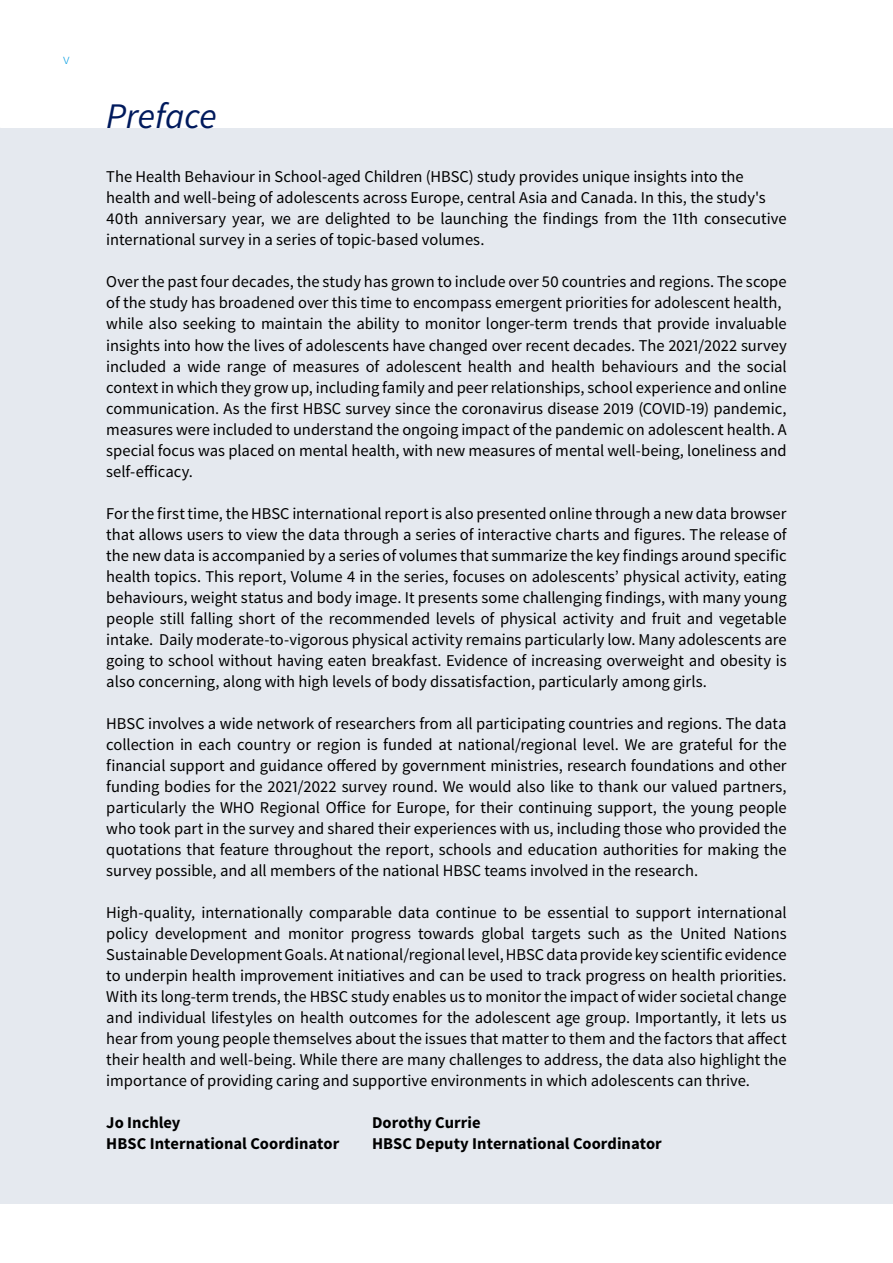
<style>
.page{position:relative;width:893px;height:1263px;background:#fff}
.page>*{position:absolute;margin:0;border:0;box-sizing:border-box;transform-origin:0 0}
.LEVEL_1{font:italic 36px "Source Sans Pro";letter-spacing:-.005em;color:#001a5d}
.Text_bodycopy{font:16.5px/21px "Source Sans Pro";color:#000;text-align:justify}
.Text_bodycopy-2{font:700 16.5px "Source Sans Pro";color:#000}
.t1{font:300 15px "Source Sans Pro";color:#009ce1}
</style>
<div class="page">
<div style="left:0;top:128px;width:893px;height:1075px;background:#e5e9ef"></div>
<p class="t1" style="left:63px;top:50px;width:8px">v</p>
<p class="LEVEL_1" style="left:106px;top:93px;width:112px">Preface</p>
<p class="Text_bodycopy" style="left:106px;top:167px;width:639px">The Health Behaviour in School-aged Children (HBSC) study provides unique insights into the</p>
<p class="Text_bodycopy" style="left:106px;top:188px;width:661px">health and well-being of adolescents across Europe, central Asia and Canada. In this, the study's</p>
<p class="Text_bodycopy" style="left:106px;top:209px;width:682px">40th anniversary year, we are delighted to be launching the findings from the 11th consecutive international survey in a series of topic-based volumes.</p>
<p class="Text_bodycopy" style="left:106px;top:272px;width:682px">Over the past four decades, the study has grown to include over 50 countries and regions. The scope</p>
<p class="Text_bodycopy" style="left:106px;top:293px;width:677px">of the study has broadened over this time to encompass emergent priorities for adolescent health,</p>
<p class="Text_bodycopy" style="left:106px;top:314px;width:682px">while also seeking to maintain the ability to monitor longer-term trends that provide invaluable insights into how the lives of adolescents have changed over recent decades. The 2021/2022 survey included a wide range of measures of adolescent health and health behaviours and the social context in which they grow up, including family and peer relationships, school experience and online communication. As the first HBSC survey since the coronavirus disease 2019 (COVID-19) pandemic, measures were included to understand the ongoing impact of the pandemic on adolescent health. A special focus was placed on mental health, with new measures of mental well-being, loneliness and self-efficacy.</p>
<p class="Text_bodycopy" style="left:106px;top:503px;width:682px">For the first time, the HBSC international report is also presented online through a new data browser that allows users to view the data through a series of interactive charts and figures. The release of the new data is accompanied by a series of volumes that summarize the key findings around specific health topics. This report, Volume 4 in the series, focuses on adolescents’ physical activity, eating behaviours, weight status and body image. It presents some challenging findings, with many young people still falling short of the recommended levels of physical activity and fruit and vegetable intake. Daily moderate-to-vigorous physical activity remains particularly low. Many adolescents are going to school without having eaten breakfast. Evidence of increasing overweight and obesity is also concerning, along with high levels of body dissatisfaction, particularly among girls.</p>
<p class="Text_bodycopy" style="left:106px;top:713px;width:682px">HBSC involves a wide network of researchers from all participating countries and regions. The data collection in each country or region is funded at national/regional level. We are grateful for the financial support and guidance offered by government ministries, research foundations and other funding bodies for the 2021/2022 survey round. We would also like to thank our valued partners, particularly the WHO Regional Office for Europe, for their continuing support, the young people who took part in the survey and shared their experiences with us, including those who provided the quotations that feature throughout the report, schools and education authorities for making the survey possible, and all members of the national HBSC teams involved in the research.</p>
<p class="Text_bodycopy" style="left:106px;top:902px;width:682px">High-quality, internationally comparable data continue to be essential to support international policy development and monitor progress towards global targets such as the United Nations Sustainable Development Goals. At national/regional level, HBSC data provide key scientific evidence to underpin health improvement initiatives and can be used to track progress on health priorities.<br>With its long-term trends, the HBSC study enables us to monitor the impact of wider societal change and individual lifestyles on health outcomes for the adolescent age group. Importantly, it lets us hear from young people themselves about the issues that matter to them and the factors that affect their health and well-being. While there are many challenges to address, the data also highlight the importance of providing caring and supportive environments in which adolescents can thrive.</p>
<p class="Text_bodycopy-2" style="left:106px;top:1111px;width:76px">Jo Inchley</p>
<p class="Text_bodycopy-2" style="left:372px;top:1111px;width:110px">Dorothy Currie</p>
<p class="Text_bodycopy-2" style="left:106px;top:1132px;width:234px">HBSC International Coordinator</p>
<p class="Text_bodycopy-2" style="left:372px;top:1132px;width:291px">HBSC Deputy International Coordinator</p>
</div>
